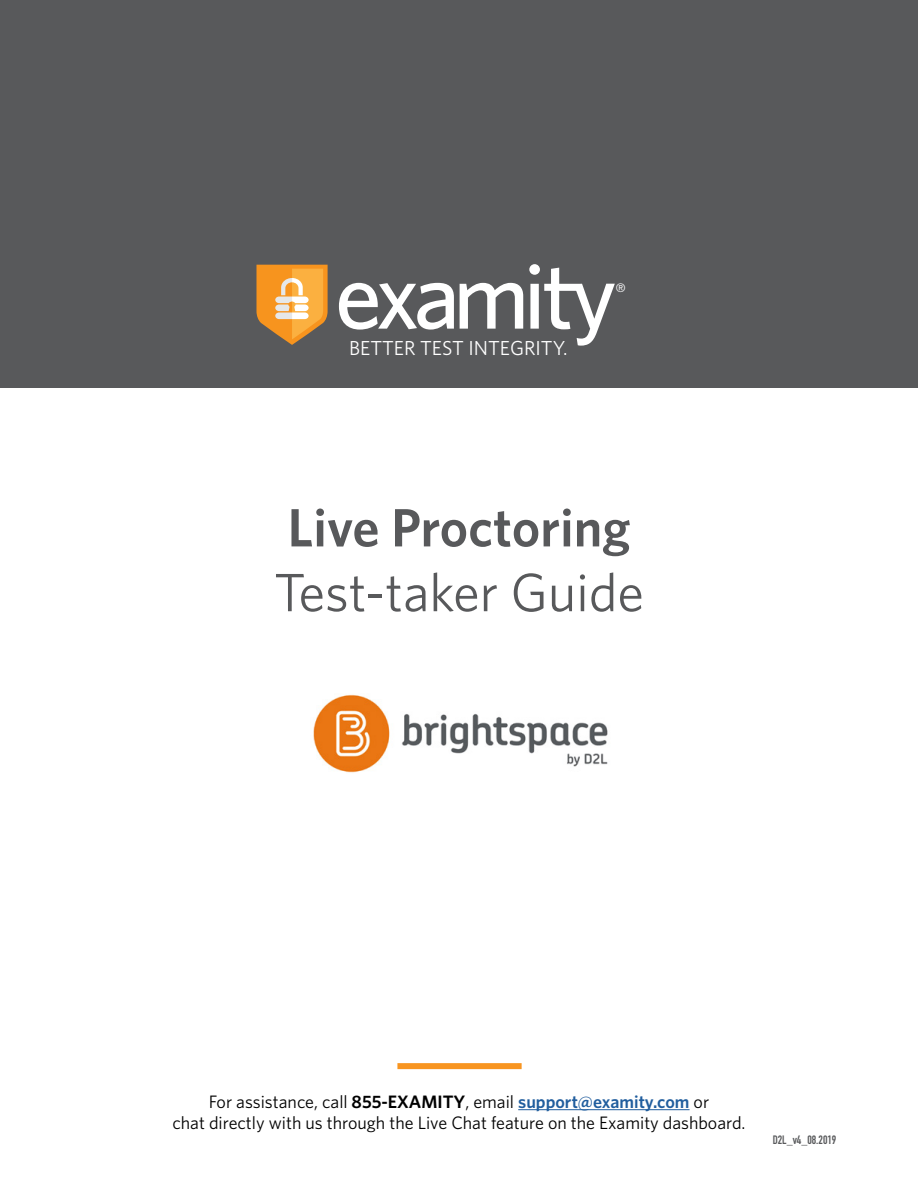
<style>
.page{position:relative;width:918px;height:1188px;background:#fff}
.page>*{position:absolute;margin:0;border:0;box-sizing:border-box;transform-origin:0 0}
.t1{font:54px "Whitney";color:#58595b}
.t2{font:600 54px "Whitney";color:#58595b}
.t3{font:20.25px "Whitney";color:#fff}
.t4{font:18px/21.6px "Whitney";color:#000;text-align:center}
.t5{font:300 12.3px "Frutiger";color:#f1f1f2}
.t6{font:700 12px "DIN Condensed";color:#58595b}
.s1{font-weight:600}
.s2{font-weight:600;color:#215e9e}
</style>
<div class="page">
<hr style="left:518px;top:1109px;width:172px;height:1px;background:#215e9e">
<div style="left:397px;top:1063px;width:125px;height:6px;background:#f89521"></div>
<div style="left:0;top:0;width:918px;height:387px;background:#58595b"></div>
<svg style="left:256px;top:264px;width:198px;height:81px"></svg>
<svg style="left:460px;top:283px;width:63px;height:46px"></svg>
<svg style="left:529px;top:264px;width:86px;height:82px"></svg>
<img style="left:313px;top:694px;width:295px;height:79px">
<p class="t3" style="left:349px;top:334px;width:220px">BETTER TEST INTEGRITY.</p>
<p class="t5" style="left:616px;top:281px;width:11px">®</p>
<h1 class="t2" style="left:288px;top:492px;width:344px">Live Proctoring</h1>
<h1 class="t1" style="left:274px;top:557px;width:371px">Test-taker Guide</h1>
<p class="t4" style="left:172px;top:1090px;width:575px">For assistance, call <span class="s1">855-EXAMITY</span>, email <span class="s2">support@examity.com</span> or<br>chat directly with us through the Live Chat feature on the Examity dashboard.</p>
<p class="t6" style="left:773px;top:1132px;width:65px">D2L_v4_08.2019</p>
</div>
